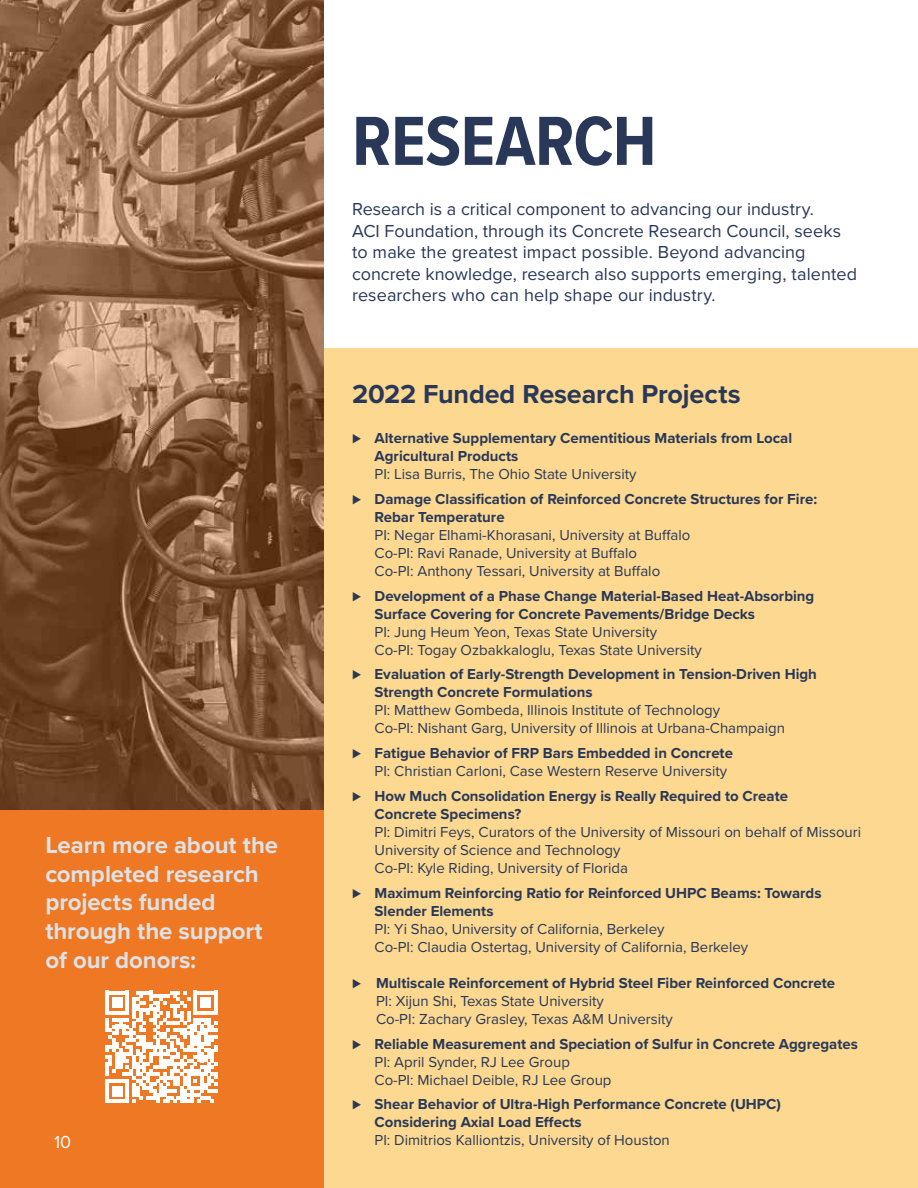
<style>
.page{position:relative;width:918px;height:1188px;background:#fff}
.page>*{position:absolute;margin:0;border:0;box-sizing:border-box;transform-origin:0 0}
.t1{font:700 72px "Proxima Nova Cond";letter-spacing:-.01em;color:#293858}
.t2{font:700 27px "Proxima Nova";letter-spacing:-.005em;color:#293858}
.t3{font:700 24px/28.8px "Proxima Nova";letter-spacing:-.005em;color:#dde2e7}
.t4{font:18px/21.6px "Proxima Nova";color:#293858}
.t5{font:18px "Proxima Nova";color:#fff}
.t6{font:15px/18px "Proxima Nova";color:#293858}
.t7{font:700 15px/18px "Proxima Nova";color:#293858}
</style>
<div class="page">
<div style="left:324px;top:349px;width:594px;height:839px;background:#fcd890"></div>
<div style="left:0;top:810px;width:324px;height:378px;background:#ee7823"></div>
<svg style="left:105px;top:991px;width:113px;height:112px"></svg>
<img style="left:0;top:0;width:324px;height:810px">
<h1 class="t1" style="left:352px;top:88px;width:306px">RESEARCH</h1>
<h3 class="t3" style="left:45px;top:830px;width:234px">Learn more about the completed research projects funded through the support of our donors:</h3>
<p class="t4" style="left:352px;top:198px;width:507px">Research is a critical component to advancing our industry.<br>ACI Foundation, through its Concrete Research Council, seeks to make the greatest impact possible. Beyond advancing concrete knowledge, research also supports emerging, talented researchers who can help shape our industry.</p>
<h2 class="t2" style="left:352px;top:374px;width:390px">2022 Funded Research Projects</h2>
<p class="t7" style="left:375px;top:429px;width:419px;text-indent:-22px">⊲ Alternative Supplementary Cementitious Materials from Local<br>Agricultural Products</p>
<p class="t6" style="left:375px;top:465px;width:264px">PI: Lisa Burris, The Ohio State University</p>
<p class="t7" style="left:375px;top:490px;width:444px;text-indent:-22px">⊲ Damage Classification of Reinforced Concrete Structures for Fire:<br>Rebar Temperature</p>
<p class="t6" style="left:375px;top:525px;width:317px">PI: Negar Elhami-Khorasani, University at Buffalo<br>Co-PI: Ravi Ranade, University at Buffalo<br>Co-PI: Anthony Tessari, University at Buffalo</p>
<p class="t7" style="left:375px;top:586px;width:441px;text-indent:-22px">⊲ Development of a Phase Change Material-Based Heat-Absorbing<br>Surface Covering for Concrete Pavements/Bridge Decks</p>
<p class="t6" style="left:375px;top:622px;width:329px">PI: Jung Heum Yeon, Texas State University<br>Co-PI: Togay Ozbakkaloglu, Texas State University</p>
<p class="t7" style="left:375px;top:665px;width:444px;text-indent:-22px">⊲ Evaluation of Early-Strength Development in Tension-Driven High<br>Strength Concrete Formulations</p>
<p class="t6" style="left:375px;top:701px;width:412px">PI: Matthew Gombeda, Illinois Institute of Technology<br>Co-PI: Nishant Garg, University of Illinois at Urbana-Champaign</p>
<p class="t7" style="left:352px;top:744px;width:382px">⊲ Fatigue Behavior of FRP Bars Embedded in Concrete</p>
<p class="t6" style="left:375px;top:762px;width:354px">PI: Christian Carloni, Case Western Reserve University</p>
<p class="t7" style="left:375px;top:787px;width:415px;text-indent:-22px">⊲ How Much Consolidation Energy is Really Required to Create<br>Concrete Specimens?</p>
<p class="t6" style="left:375px;top:822px;width:488px">PI: Dimitri Feys, Curators of the University of Missouri on behalf of Missouri<br>University of Science and Technology<br>Co-PI: Kyle Riding, University of Florida</p>
<p class="t7" style="left:375px;top:883px;width:448px;text-indent:-22px">⊲ Maximum Reinforcing Ratio for Reinforced UHPC Beams: Towards<br>Slender Elements</p>
<p class="t6" style="left:375px;top:919px;width:375px">PI: Yi Shao, University of California, Berkeley<br>Co-PI: Claudia Ostertag, University of California, Berkeley</p>
<p class="t7" style="left:352px;top:973px;width:485px">⊲ Multiscale Reinforcement of Hybrid Steel Fiber Reinforced Concrete</p>
<p class="t6" style="left:376px;top:991px;width:298px">PI: Xijun Shi, Texas State University<br>Co-PI: Zachary Grasley, Texas A&amp;M University</p>
<p class="t7" style="left:352px;top:1034px;width:507px">⊲ Reliable Measurement and Speciation of Sulfur in Concrete Aggregates</p>
<p class="t6" style="left:375px;top:1052px;width:239px">PI: April Synder, RJ Lee Group<br>Co-PI: Michael Deible, RJ Lee Group</p>
<p class="t7" style="left:375px;top:1095px;width:408px;text-indent:-22px">⊲ Shear Behavior of Ultra-High Performance Concrete (UHPC)<br>Considering Axial Load Effects</p>
<p class="t5" style="left:54px;top:1129px;width:19px">10</p>
<p class="t6" style="left:375px;top:1131px;width:297px">PI: Dimitrios Kalliontzis, University of Houston</p>
</div>
